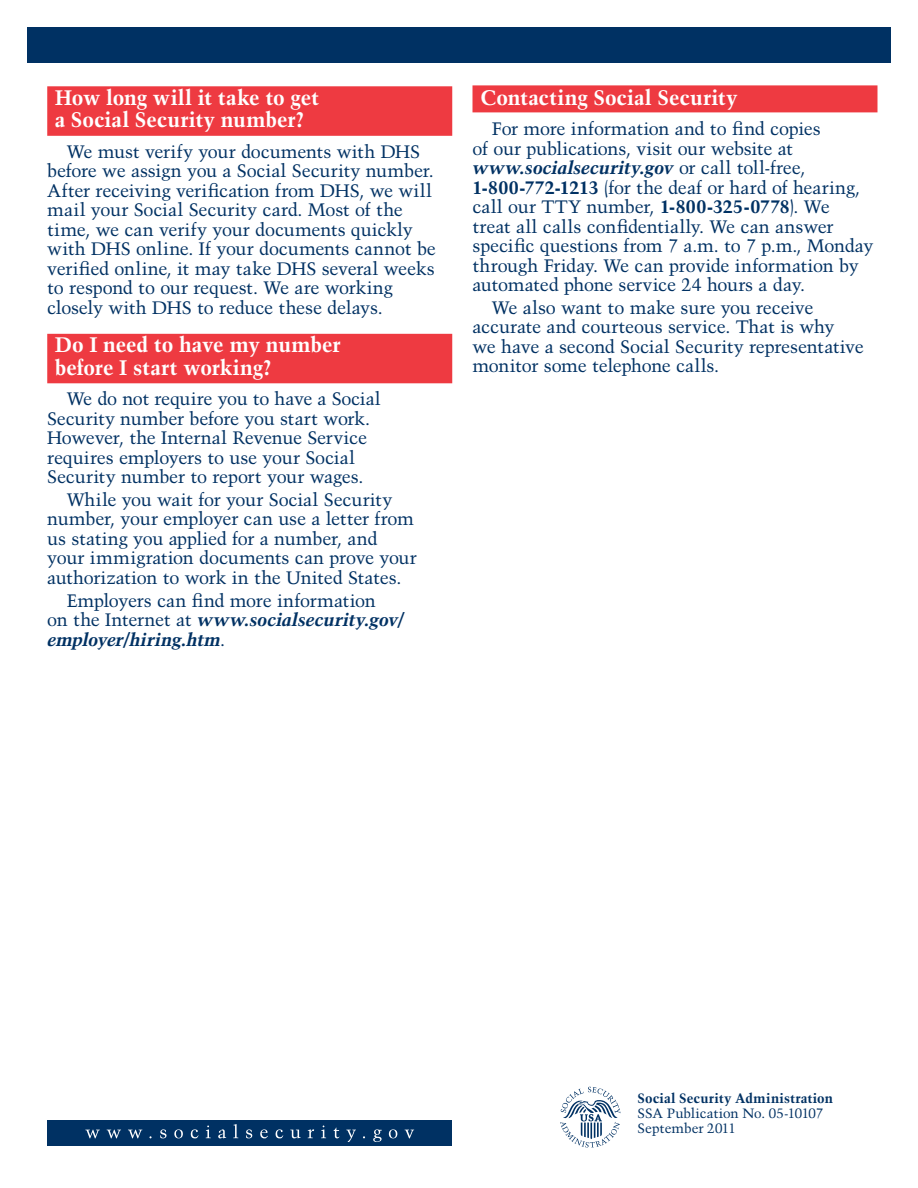
<style>
.page{position:relative;width:918px;height:1188px;background:#fff}
.page>*{position:absolute;margin:0;border:0;box-sizing:border-box;transform-origin:0 0}
.H1-2{font:700 21px/22.5px "Trump Mediaeval";letter-spacing:-.005em;color:#fff}
.H1-1{font:700 21px "Trump Mediaeval";color:#fff}
.Paragraph{font:18px/19.5px "Trump Mediaeval";letter-spacing:-.015em;color:#003163}
.Pub_Info{font:13.5px/15px "Trump Mediaeval";letter-spacing:-.005em;color:#003163}
.s1{font-weight:700;font-style:italic}
.s2{font-weight:700}
</style>
<div class="page">
<div style="left:27px;top:27px;width:864px;height:35px;background:#003163"></div>
<div style="left:47px;top:86px;width:405px;height:50px;background:#ee3a41"></div>
<div style="left:47px;top:334px;width:405px;height:49px;background:#ee3a41"></div>
<div style="left:472px;top:85px;width:406px;height:27px;background:#ee3a41"></div>
<svg style="left:560px;top:1087px;width:61px;height:61px"></svg>
<div style="left:47px;top:1120px;width:405px;height:26px;background:#003163"></div>
<svg style="left:85px;top:1124px;width:329px;height:18px"></svg>
<h1 class="H1-2" style="left:55px;top:86px;width:266px">How long will it take to get a Social Security number?</h1>
<p class="Paragraph" style="left:47px;top:141px;width:390px;text-indent:19px">We must verify your documents with DHS before we assign you a Social Security number.<br>After receiving verification from DHS, we will mail your Social Security card. Most of the time, we can verify your documents quickly with DHS online. If your documents cannot be verified online, it may take DHS several weeks to respond to our request. We are working closely with DHS to reduce these delays.</p>
<h1 class="H1-2" style="left:55px;top:333px;width:287px">Do I need to have my number before I start working?</h1>
<p class="Paragraph" style="left:47px;top:389px;width:335px;text-indent:19px">We do not require you to have a Social Security number before you start work.<br>However, the Internal Revenue Service requires employers to use your Social Security number to report your wages.</p>
<p class="Paragraph" style="left:47px;top:490px;width:371px;text-indent:19px">While you wait for your Social Security number, your employer can use a letter from us stating you applied for a number, and your immigration documents can prove your authorization to work in the United States.</p>
<p class="Paragraph" style="left:47px;top:590px;width:358px;text-indent:19px">Employers can find more information<br>on the Internet at <span class="s1">www.socialsecurity.gov/ employer/hiring.htm</span>.</p>
<h1 class="H1-1" style="left:480px;top:84px;width:259px">Contacting Social Security</h1>
<p class="Paragraph" style="left:472px;top:119px;width:402px;text-indent:19px">For more information and to find copies<br>of our publications, visit our website at <span class="s1">www.socialsecurity.gov</span> or call toll-free, <span class="s2">1-800-772-1213</span> (for the deaf or hard of hearing, call our TTY number, <span class="s2">1-800-325-0778</span>). We<br>treat all calls confidentially. We can answer specific questions from 7 a.m. to 7 p.m., Monday through Friday. We can provide information by automated phone service 24 hours a day.</p>
<p class="Paragraph" style="left:472px;top:298px;width:393px;text-indent:19px">We also want to make sure you receive accurate and courteous service. That is why<br>we have a second Social Security representative monitor some telephone calls.</p>
<p class="Pub_Info" style="left:638px;top:1091px;width:197px"><span class="s2">Social Security Administration<br></span>SSA Publication No. 05-10107<br>September 2011</p>
</div>
